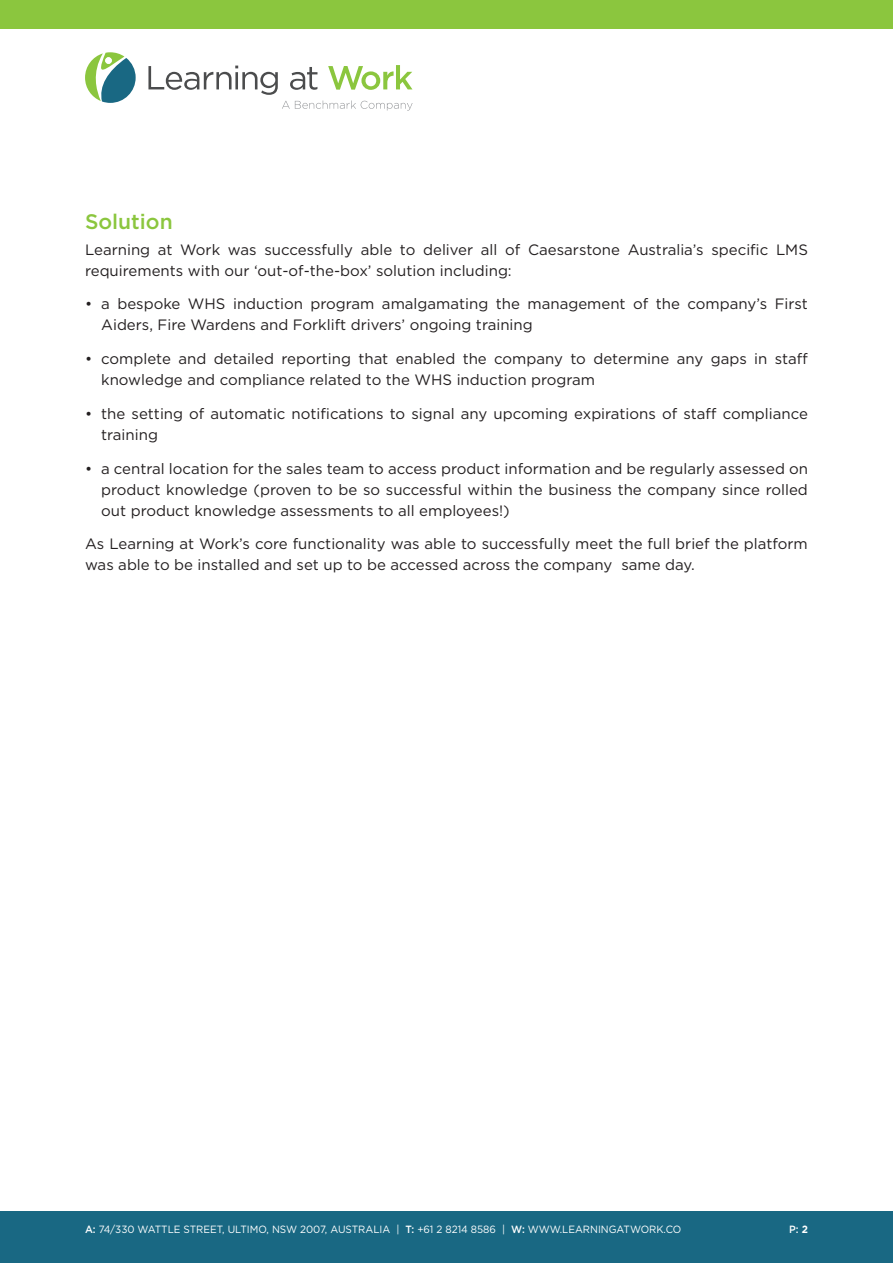
<style>
.page{position:relative;width:893px;height:1263px;background:#fff}
.page>*{position:absolute;margin:0;border:0;box-sizing:border-box;transform-origin:0 0}
.t1{font:500 21px "Gotham";color:#8bc63e}
.t2{font:15px/21px "Gotham";color:#231f20}
.t3{font:10.5px "Gotham";color:#fff;scale:.95 1}
.t4{font:500 10.5px "Gotham";color:#fff;scale:.95 1}
.s1{font-weight:500}
.s2{font-weight:700}
</style>
<div class="page">
<div style="left:0;top:0;width:893px;height:29px;background:#8bc63e"></div>
<div style="left:0;top:1212px;width:893px;height:51px;background:#196883"></div>
<svg style="left:85px;top:52px;width:51px;height:51px"></svg>
<div style="left:105px;top:57px;width:7px;height:7px;background:#fff;border-radius:3px"></div>
<svg style="left:148px;top:66px;width:130px;height:29px"></svg>
<svg style="left:290px;top:67px;width:27px;height:23px"></svg>
<svg style="left:328px;top:65px;width:84px;height:25px"></svg>
<svg style="left:282px;top:101px;width:131px;height:10px"></svg>
<h1 class="t1" style="left:85px;top:208px;width:89px">Solution</h1>
<p class="t2" style="left:85px;top:239px;width:724px">Learning at Work was successfully able to deliver all of Caesarstone Australia’s specific LMS requirements with our ‘out-of-the-box’ solution including:</p>
<p class="t2" style="left:101px;top:293px;width:708px;text-indent:-16px">• a bespoke WHS induction program amalgamating the management of the company’s First<br>Aiders, Fire Wardens and Forklift drivers’ ongoing training</p>
<p class="t2" style="left:101px;top:348px;width:708px;text-indent:-16px">• complete and detailed reporting that enabled the company to determine any gaps in staff knowledge and compliance related to the WHS induction program</p>
<p class="t2" style="left:101px;top:403px;width:708px;text-indent:-16px">• the setting of automatic notifications to signal any upcoming expirations of staff compliance training</p>
<p class="t2" style="left:101px;top:458px;width:708px;text-align:justify;text-indent:-16px">• a central location for the sales team to access product information and be regularly assessed on product knowledge (proven to be so successful within the business the company since rolled out product knowledge assessments to all employees!)</p>
<p class="t2" style="left:85px;top:533px;width:724px">As Learning at Work’s core functionality was able to successfully meet the full brief the platform was able to be installed and set up to be accessed across the company same day.</p>
<p class="t3" style="left:85px;top:1223px;width:629px"><span class="s1">A:</span> 74/330 WATTLE STREET, ULTIMO, NSW 2007, AUSTRALIA | <span class="s1">T:</span> +61 2 8214 8586 | <span class="s1">W:</span> WWW.LEARNINGATWORK.CO</p>
<p class="t4" style="left:789px;top:1223px;width:21px">P: <span class="s2">2</span></p>
</div>
